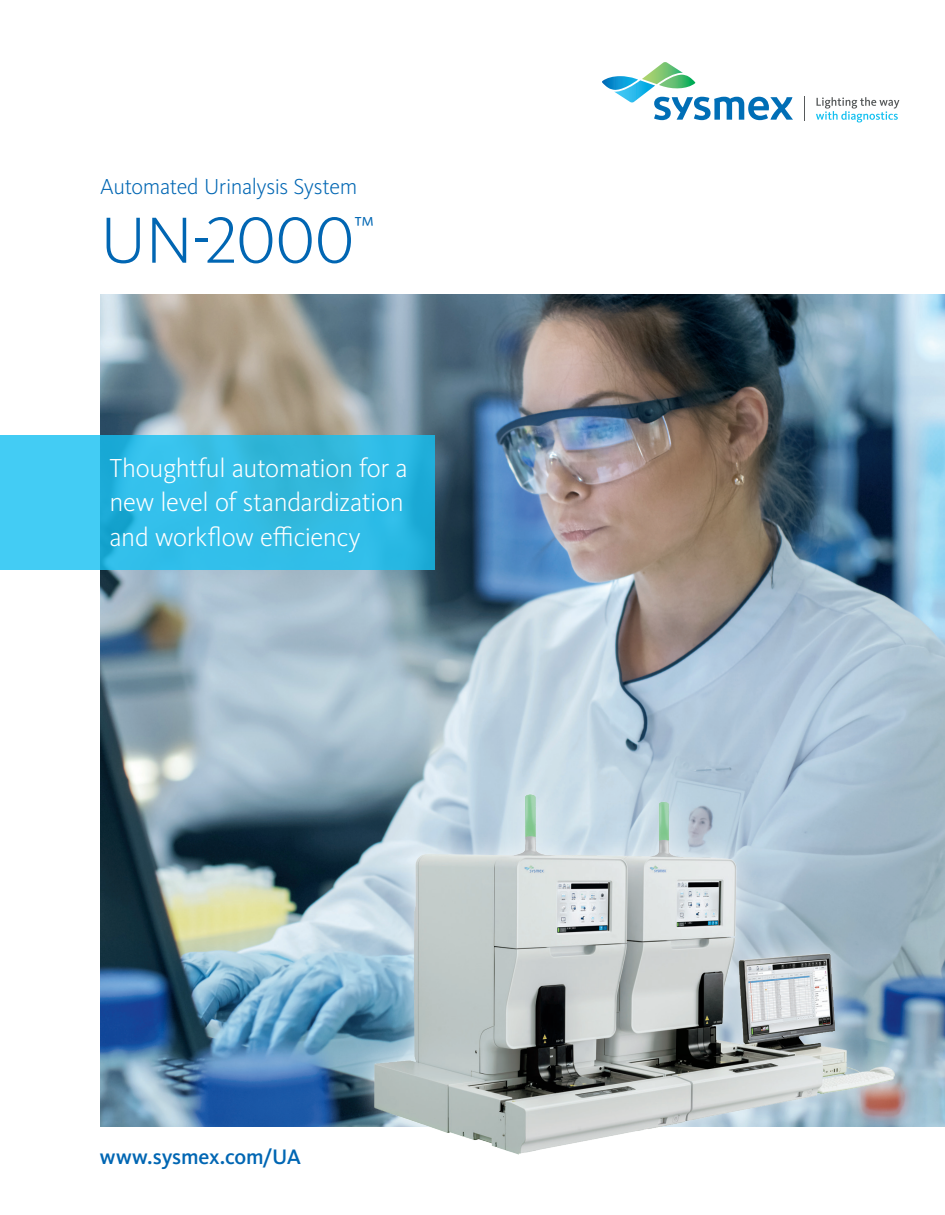
<style>
.page{position:relative;width:945px;height:1215px;background:#fff}
.page>*{position:absolute;margin:0;border:0;box-sizing:border-box;transform-origin:0 0}
.t1{font:300 67.5px "Kievit Pro";letter-spacing:-.01em;color:#0166b3}
.t2{font:300 30px "Kievit Pro";color:#0166b3}
.t3{font:300 27px/34.5px "Kievit Pro";letter-spacing:-.015em;color:#fff}
.t4{font:300 22.5px "Kievit Pro";letter-spacing:-.02em;color:#0166b3}
.t5{font:500 21.75px "Kievit Pro";letter-spacing:-.01em;color:#0166b3}
</style>
<div class="page">
<img style="left:100px;top:294px;width:845px;height:832px">
<svg style="left:602px;top:62px;width:191px;height:58px"></svg>
<svg style="left:804px;top:97px;width:1px;height:24px"></svg>
<svg style="left:816px;top:97px;width:83px;height:25px"></svg>
<svg style="left:0;top:435px;width:435px;height:135px;background:#33bee6"></svg>
<img style="left:353px;top:762px;width:565px;height:393px">
<p class="t4" style="left:100px;top:173px;width:259px">Automated Urinalysis System</p>
<h1 class="t1" style="left:100px;top:200px;width:256px">UN-2000</h1>
<p class="t2" style="left:354px;top:209px;width:22px">™</p>
<p class="t3" style="left:110px;top:450px;width:300px">Thoughtful automation for a new level of standardization and workflow efficiency</p>
<p class="t5" style="left:100px;top:1144px;width:203px">www.sysmex.com/UA</p>
</div>
